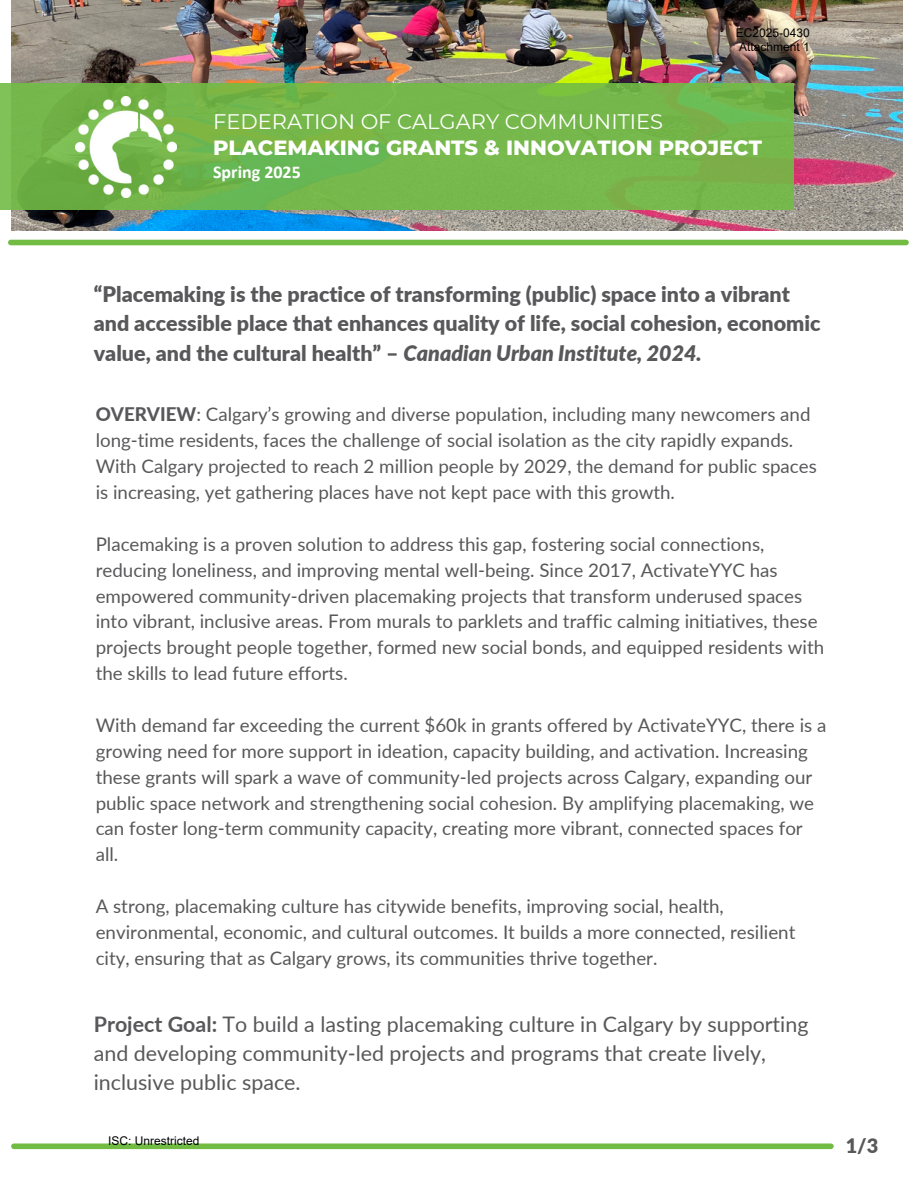
<style>
.page{position:relative;width:918px;height:1188px;background:#fff}
.page>*{position:absolute;margin:0;border:0;box-sizing:border-box;transform-origin:0 0}
.t1{font:900 21.45px/29.2px "Lato";color:#58585a}
.t2{font:21.45px/29.2px "Lato";color:#58585a}
.t3{font:800 21px/25.8px "Montserrat";color:#fff}
.t4{font:900 19.95px "Lato";color:#58585a}
.t5{font:18.75px/25.8px "Lato";color:#58585a}
.t6{font:700 18px "Calibri";color:#fff}
.t7{font:12px/14.4px "Arial";color:#000}
.s1{font-weight:400}
.s2{font-style:italic}
.s3{font-weight:800}
.s4{font-weight:700}
</style>
<div class="page">
<img style="left:12px;top:0;width:891px;height:231px">
<div style="left:0;top:83px;width:793px;height:126px;background:linear-gradient(to right,#71b449,#77b84c)"></div>
<div style="left:11px;top:240px;width:895px;height:5px;background:#72bc44"></div>
<img style="left:75px;top:96px;width:101px;height:101px">
<div style="left:14px;top:1143px;width:817px;height:6px;background:#72bc44"></div>
<p class="t7" style="left:736px;top:26px;width:76px">EC2025-0430<br>Attachment 1</p>
<h2 class="t3" style="left:213px;top:109px;width:550px"><span class="s1">FEDERATION OF CALGARY COMMUNITIES<br></span>PLACEMAKING GRANTS &amp; INNOVATION PROJECT</h2>
<p class="t6" style="left:213px;top:165px;width:89px">Spring 2025</p>
<p class="t1" style="left:94px;top:279px;width:728px">“Placemaking is the practice of transforming (public) space into a vibrant and accessible place that enhances quality of life, social cohesion, economic value, and the cultural health” – <span class="s2">Canadian Urban Institute, 2024.</span></p>
<p class="t5" style="left:96px;top:401px;width:723px"><span class="s3">OVERVIEW</span>: Calgary’s growing and diverse population, including many newcomers and long-time residents, faces the challenge of social isolation as the city rapidly expands.<br>With Calgary projected to reach 2 million people by 2029, the demand for public spaces is increasing, yet gathering places have not kept pace with this growth.</p>
<p class="t5" style="left:96px;top:531px;width:730px">Placemaking is a proven solution to address this gap, fostering social connections, reducing loneliness, and improving mental well-being. Since 2017, ActivateYYC has empowered community-driven placemaking projects that transform underused spaces into vibrant, inclusive areas. From murals to parklets and traffic calming initiatives, these projects brought people together, formed new social bonds, and equipped residents with the skills to lead future efforts.</p>
<h1 class="t5" style="left:96px;top:712px;width:732px">With demand far exceeding the current $60k in grants offered by ActivateYYC, there is a growing need for more support in ideation, capacity building, and activation. Increasing these grants will spark a wave of community-led projects across Calgary, expanding our public space network and strengthening social cohesion. By amplifying placemaking, we can foster long-term community capacity, creating more vibrant, connected spaces for all.</h1>
<h4 class="t5" style="left:96px;top:893px;width:701px">A strong, placemaking culture has citywide benefits, improving social, health, environmental, economic, and cultural outcomes. It builds a more connected, resilient city, ensuring that as Calgary grows, its communities thrive together.</h4>
<p class="t2" style="left:94px;top:1009px;width:716px"><span class="s4">Project Goal:</span> To build a lasting placemaking culture in Calgary by supporting and developing community-led projects and programs that create lively, inclusive public space.</p>
<p class="t7" style="left:108px;top:1133px;width:93px">ISC: Unrestricted</p>
<p class="t4" style="left:846px;top:1133px;width:34px">1/3</p>
</div>
